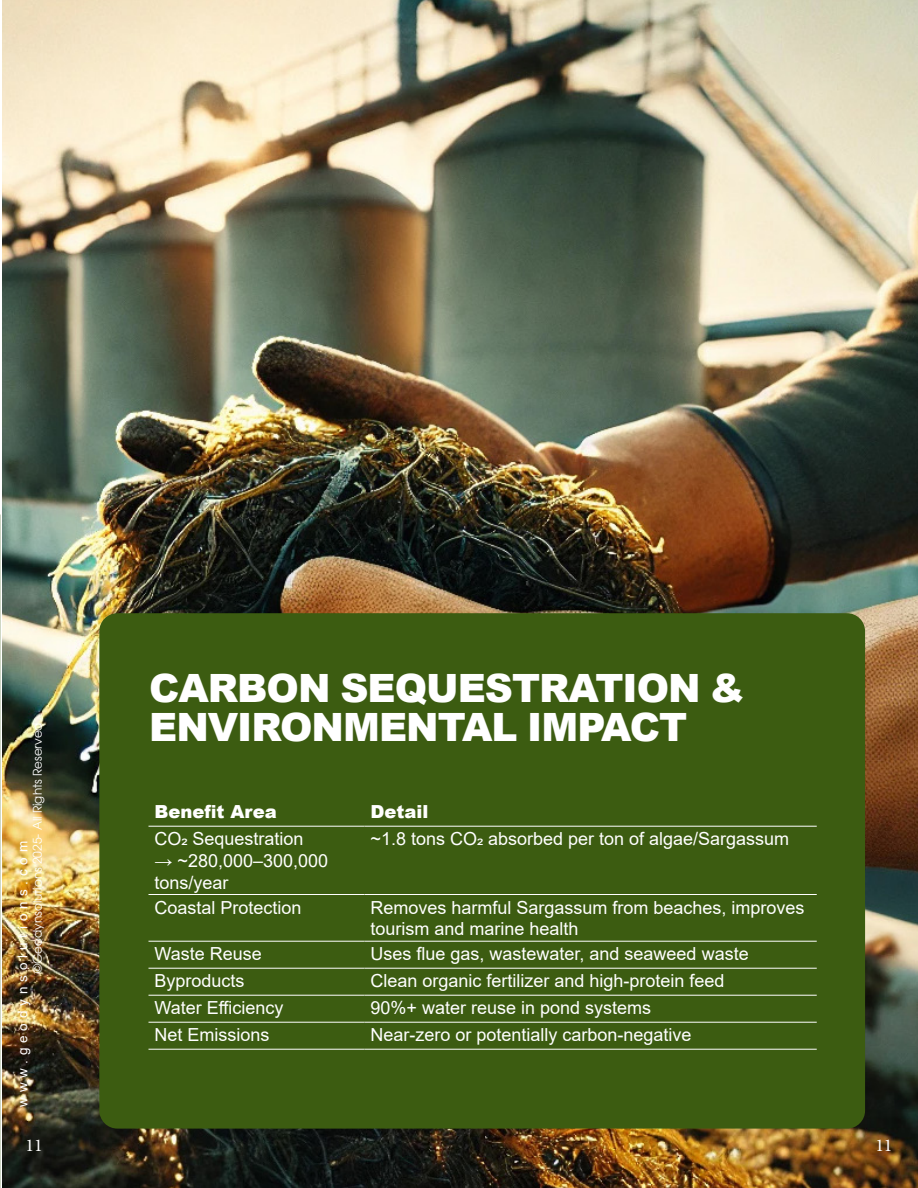
<style>
.page{position:relative;width:918px;height:1188px;background:#fff}
.page>*{position:absolute;margin:0;border:0;box-sizing:border-box;transform-origin:0 0}
.t1{font:900 39px/39px "Arial";letter-spacing:-.025em;color:#fff}
.t2{font:18px/21.6px "Arial";color:#fff}
.t3{font:900 18px "Arial";color:#fff}
.t4{font:18px "Minion Pro";color:#fff}
.t5{font:13.5px "Arial";letter-spacing:.36em;color:#fff}
.t6{font:12px "Avant Garde";color:#fff}
</style>
<div class="page">
<img style="left:2px;top:0;width:916px;height:1188px">
<div style="left:99px;top:613px;width:766px;height:516px;background:#3c5c11;border-radius:18px"></div>
<hr style="left:148px;top:826px;width:216px;height:1px;background:#fff">
<hr style="left:364px;top:826px;width:453px;height:1px;background:#fff">
<hr style="left:148px;top:894px;width:216px;height:1px;background:#fff">
<hr style="left:364px;top:894px;width:453px;height:1px;background:#fff">
<hr style="left:148px;top:941px;width:216px;height:1px;background:#fff">
<hr style="left:364px;top:941px;width:453px;height:1px;background:#fff">
<hr style="left:148px;top:968px;width:216px;height:1px;background:#fff">
<hr style="left:364px;top:968px;width:453px;height:1px;background:#fff">
<hr style="left:148px;top:995px;width:216px;height:1px;background:#fff">
<hr style="left:364px;top:995px;width:453px;height:1px;background:#fff">
<hr style="left:148px;top:1022px;width:216px;height:1px;background:#fff">
<hr style="left:364px;top:1022px;width:453px;height:1px;background:#fff">
<hr style="left:148px;top:1049px;width:216px;height:1px;background:#fff">
<hr style="left:364px;top:1049px;width:453px;height:1px;background:#fff">
<p class="t6" style="left:30px;top:973px;width:252px;rotate:-90deg">©Geodynsolutions 2025- All Rights Reserved</p>
<p class="t5" style="left:13px;top:1107px;width:267px;rotate:-90deg">www.geodynsolutions.com</p>
<p class="t4" style="left:25px;top:1133px;width:19px">11</p>
<p class="t1" style="left:149px;top:667px;width:597px">CARBON SEQUESTRATION &amp;<br>ENVIRONMENTAL IMPACT</p>
<p class="t3" style="left:154px;top:799px;width:124px">Benefit Area</p>
<p class="t3" style="left:370px;top:799px;width:59px">Detail</p>
<p class="t2" style="left:154px;top:828px;width:151px">CO2 Sequestration</p>
<p class="t2" style="left:154px;top:850px;width:175px">→ ~280,000–300,000 tons/year</p>
<p class="t2" style="left:370px;top:828px;width:420px">~1.8 tons CO2 absorbed per ton of algae/Sargassum</p>
<p class="t2" style="left:154px;top:896px;width:149px">Coastal Protection</p>
<p class="t2" style="left:370px;top:896px;width:436px">Removes harmful Sargassum from beaches, improves tourism and marine health</p>
<p class="t2" style="left:154px;top:943px;width:109px">Waste Reuse</p>
<p class="t2" style="left:370px;top:943px;width:380px">Uses flue gas, wastewater, and seaweed waste</p>
<p class="t2" style="left:154px;top:970px;width:92px">Byproducts</p>
<p class="t2" style="left:370px;top:970px;width:356px">Clean organic fertilizer and high-protein feed</p>
<p class="t2" style="left:154px;top:997px;width:130px">Water Efficiency</p>
<p class="t2" style="left:370px;top:997px;width:282px">90%+ water reuse in pond systems</p>
<p class="t2" style="left:154px;top:1024px;width:117px">Net Emissions</p>
<p class="t2" style="left:370px;top:1024px;width:323px">Near-zero or potentially carbon-negative</p>
<p class="t4" style="left:875px;top:1133px;width:19px">11</p>
</div>
